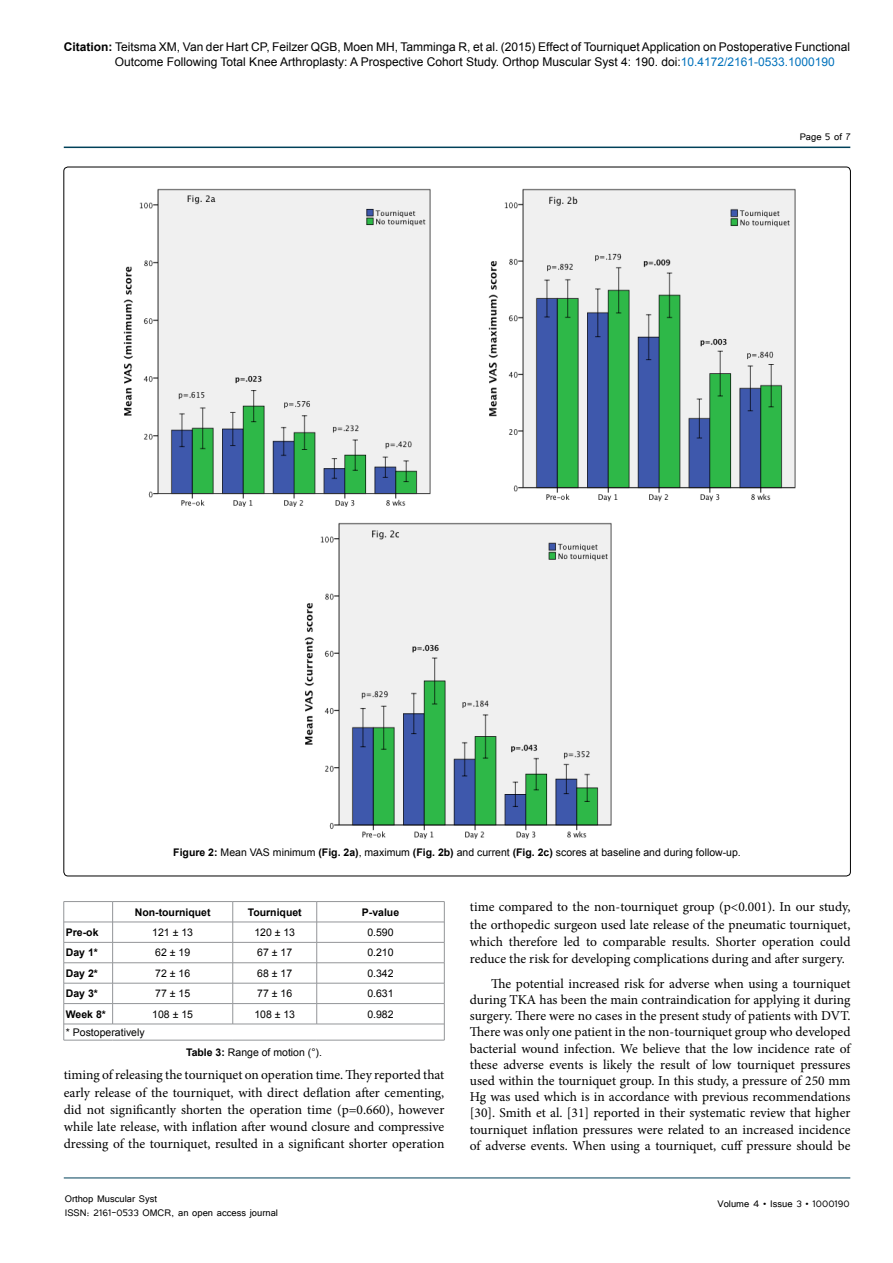
<style>
.page{position:relative;width:893px;height:1263px;background:#fff}
.page>*{position:absolute;margin:0;border:0;box-sizing:border-box;transform-origin:0 0}
.t1{font:13.5px/16.2px "Minion Pro";color:#000;text-align:justify}
.t2{font:12px/14.4px "Arial";color:#000}
.t3{font:12px/14.4px "Tunga";color:#000}
.t4{font:10.5px "Arial";color:#000}
.t5{font:700 10.5px "Arial";color:#000}
.s1{font-weight:700}
.s2{color:#0072bc}
</style>
<div class="page">
<hr style="left:64px;top:147px;width:786px;height:1px;background:#004159">
<hr style="left:64px;top:1178px;width:786px;height:1px;background:#004159">
<img style="left:488px;top:188px;width:308px;height:314px">
<img style="left:123px;top:188px;width:308px;height:319px">
<img style="left:304px;top:522px;width:308px;height:317px">
<hr style="left:64px;top:901px;width:49px;height:1px;background:#939598">
<hr style="left:113px;top:901px;width:120px;height:1px;background:#939598">
<hr style="left:233px;top:901px;width:84px;height:1px;background:#939598">
<hr style="left:317px;top:901px;width:127px;height:1px;background:#939598">
<hr style="left:64px;top:922px;width:49px;height:1px;background:#939598">
<hr style="left:113px;top:922px;width:120px;height:1px;background:#939598">
<hr style="left:233px;top:922px;width:84px;height:1px;background:#939598">
<hr style="left:317px;top:922px;width:127px;height:1px;background:#939598">
<hr style="left:64px;top:942px;width:49px;height:1px;background:#939598">
<hr style="left:113px;top:942px;width:120px;height:1px;background:#939598">
<hr style="left:233px;top:942px;width:84px;height:1px;background:#939598">
<hr style="left:317px;top:942px;width:127px;height:1px;background:#939598">
<hr style="left:64px;top:962px;width:49px;height:1px;background:#939598">
<hr style="left:113px;top:962px;width:120px;height:1px;background:#939598">
<hr style="left:233px;top:962px;width:84px;height:1px;background:#939598">
<hr style="left:317px;top:962px;width:127px;height:1px;background:#939598">
<hr style="left:64px;top:983px;width:49px;height:1px;background:#939598">
<hr style="left:113px;top:983px;width:120px;height:1px;background:#939598">
<hr style="left:233px;top:983px;width:84px;height:1px;background:#939598">
<hr style="left:317px;top:983px;width:127px;height:1px;background:#939598">
<hr style="left:64px;top:1003px;width:49px;height:1px;background:#939598">
<hr style="left:113px;top:1003px;width:120px;height:1px;background:#939598">
<svg style="left:112px;top:901px;width:1px;height:123px"></svg>
<hr style="left:233px;top:1003px;width:84px;height:1px;background:#939598">
<svg style="left:232px;top:901px;width:1px;height:123px"></svg>
<hr style="left:317px;top:1003px;width:127px;height:1px;background:#939598">
<svg style="left:316px;top:901px;width:1px;height:123px"></svg>
<hr style="left:64px;top:1024px;width:49px;height:1px;background:#939598">
<svg style="left:64px;top:902px;width:1px;height:138px"></svg>
<hr style="left:113px;top:1024px;width:120px;height:1px;background:#939598">
<hr style="left:233px;top:1024px;width:84px;height:1px;background:#939598">
<hr style="left:317px;top:1024px;width:127px;height:1px;background:#939598">
<svg style="left:444px;top:901px;width:1px;height:139px"></svg>
<hr style="left:64px;top:1040px;width:49px;height:1px;background:#939598">
<hr style="left:113px;top:1040px;width:120px;height:1px;background:#939598">
<hr style="left:233px;top:1040px;width:84px;height:1px;background:#939598">
<hr style="left:317px;top:1040px;width:127px;height:1px;background:#939598">
<p class="t2" style="left:115px;top:40px;width:737px;text-indent:-51px"><span class="s1">Citation:</span> Teitsma XM, Van der Hart CP, Feilzer QGB, Moen MH, Tamminga R, et al. (2015) Effect of Tourniquet Application on Postoperative Functional<br>Outcome Following Total Knee Arthroplasty: A Prospective Cohort Study. Orthop Muscular Syst 4: 190. doi:<span class="s2">10.4172/2161-0533.1000190</span></p>
<p class="t3" style="left:800px;top:128px;width:52px">Page 5 of 7</p>
<p class="t4" style="left:173px;top:846px;width:569px"><span class="s1">Figure 2:</span> Mean VAS minimum <span class="s1">(Fig. 2a)</span>, maximum <span class="s1">(Fig. 2b)</span> and current <span class="s1">(Fig. 2c)</span> scores at baseline and during follow-up.</p>
<p class="t5" style="left:135px;top:905px;width:77px">Non-tourniquet</p>
<p class="t5" style="left:248px;top:905px;width:56px">Tourniquet</p>
<p class="t5" style="left:362px;top:905px;width:39px">P-value</p>
<p class="t5" style="left:66px;top:925px;width:34px">Pre-ok</p>
<p class="t4" style="left:152px;top:925px;width:42px">121 ± 13</p>
<p class="t4" style="left:254px;top:925px;width:42px">120 ± 13</p>
<p class="t4" style="left:367px;top:925px;width:28px">0.590</p>
<p class="t5" style="left:66px;top:946px;width:34px">Day 1*</p>
<p class="t4" style="left:155px;top:946px;width:36px">62 ± 19</p>
<p class="t4" style="left:257px;top:946px;width:36px">67 ± 17</p>
<p class="t4" style="left:367px;top:946px;width:28px">0.210</p>
<p class="t5" style="left:66px;top:966px;width:34px">Day 2*</p>
<p class="t4" style="left:155px;top:966px;width:36px">72 ± 16</p>
<p class="t4" style="left:257px;top:966px;width:36px">68 ± 17</p>
<p class="t4" style="left:367px;top:966px;width:28px">0.342</p>
<p class="t5" style="left:66px;top:986px;width:34px">Day 3*</p>
<p class="t4" style="left:155px;top:987px;width:36px">77 ± 15</p>
<p class="t4" style="left:257px;top:987px;width:36px">77 ± 16</p>
<p class="t4" style="left:367px;top:987px;width:28px">0.631</p>
<p class="t5" style="left:66px;top:1007px;width:42px">Week 8*</p>
<p class="t4" style="left:152px;top:1007px;width:42px">108 ± 15</p>
<p class="t4" style="left:254px;top:1007px;width:42px">108 ± 13</p>
<p class="t4" style="left:367px;top:1007px;width:28px">0.982</p>
<p class="t4" style="left:66px;top:1025px;width:80px">* Postoperatively</p>
<p class="t4" style="left:186px;top:1045px;width:137px"><span class="s1">Table 3:</span> Range of motion (°).</p>
<p class="t1" style="left:64px;top:1066px;width:382px;line-height:17.2px">timing of releasing the tourniquet on operation time. They reported that early release of the tourniquet, with direct deflation after cementing, did not significantly shorten the operation time (p=0.660), however while late release, with inflation after wound closure and compressive dressing of the tourniquet, resulted in a significant shorter operation</p>
<p class="t3" style="left:65px;top:1190px;width:215px">Orthop Muscular Syst<br>ISSN: 2161-0533 OMCR, an open access journal</p>
<p class="t1" style="left:470px;top:898px;width:382px;line-height:17.2px">time compared to the non-tourniquet group (p&lt;0.001). In our study, the orthopedic surgeon used late release of the pneumatic tourniquet, which therefore led to comparable results. Shorter operation could reduce the risk for developing complications during and after surgery.</p>
<p class="t1" style="left:470px;top:975px;width:382px;text-indent:21px">The potential increased risk for adverse when using a tourniquet during TKA has been the main contraindication for applying it during surgery. There were no cases in the present study of patients with DVT.<br>There was only one patient in the non-tourniquet group who developed bacterial wound infection. We believe that the low incidence rate of these adverse events is likely the result of low tourniquet pressures used within the tourniquet group. In this study, a pressure of 250 mm Hg was used which is in accordance with previous recommendations [30]. Smith et al. [31] reported in their systematic review that higher tourniquet inflation pressures were related to an increased incidence of adverse events. When using a tourniquet, cuff pressure should be</p>
<p class="t3" style="left:717px;top:1196px;width:134px">Volume 4 • Issue 3 • 1000190</p>
</div>
